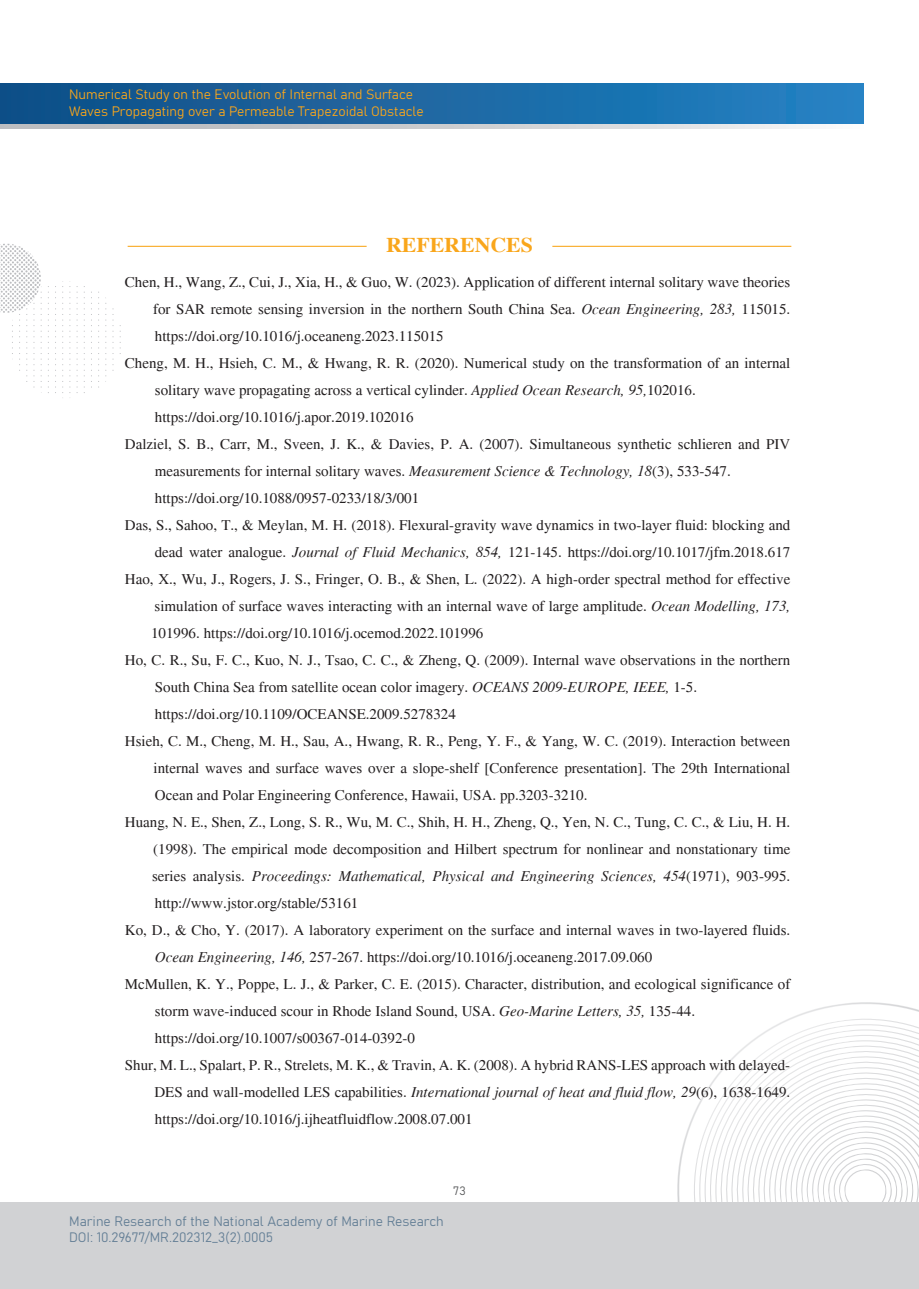
<style>
.page{position:relative;width:919px;height:1289px;background:#fff}
.page>*{position:absolute;margin:0;border:0;box-sizing:border-box;transform-origin:0 0}
.t1{font:700 21px "Times";color:#f9a61b;scale:1.04 1}
.t2{font:15px "Times";color:#231f20}
.t3{font:italic 15px "Times";color:#231f20}
.t4{font:13.5px/16.2px "Bahnschrift";color:#f9a61b}
.t5{font:13.5px/16.2px "Bahnschrift";color:#637e95}
.t6{font:12px "Bahnschrift";color:#57585a}
.s1{font-style:italic}
.s2{font-style:normal}
</style>
<div class="page">
<svg style="left:677px;top:1002px;width:241px;height:200px"></svg>
<svg style="left:693px;top:1018px;width:225px;height:184px"></svg>
<svg style="left:699px;top:1024px;width:219px;height:178px"></svg>
<svg style="left:704px;top:1029px;width:214px;height:173px"></svg>
<svg style="left:710px;top:1034px;width:208px;height:168px"></svg>
<svg style="left:715px;top:1040px;width:203px;height:162px"></svg>
<svg style="left:720px;top:1045px;width:198px;height:157px"></svg>
<svg style="left:726px;top:1050px;width:192px;height:152px"></svg>
<svg style="left:112px;top:308px;width:1px;height:63px"></svg>
<svg style="left:105px;top:297px;width:1px;height:85px"></svg>
<svg style="left:98px;top:291px;width:1px;height:96px"></svg>
<svg style="left:91px;top:291px;width:1px;height:96px"></svg>
<svg style="left:84px;top:286px;width:1px;height:107px"></svg>
<svg style="left:77px;top:286px;width:1px;height:107px"></svg>
<svg style="left:69px;top:281px;width:1px;height:117px"></svg>
<svg style="left:62px;top:281px;width:1px;height:117px"></svg>
<svg style="left:55px;top:286px;width:1px;height:107px"></svg>
<svg style="left:48px;top:286px;width:1px;height:107px"></svg>
<svg style="left:0;top:244px;width:42px;height:149px"></svg>
<div style="left:0;top:1202px;width:918px;height:86px;background:#d1d2d4"></div>
<svg style="left:0;top:124px;width:809px;height:4px;background:#cecfd1"></svg>
<div style="left:0;top:83px;width:863px;height:41px;background:linear-gradient(to right,#114e85,#2582c3)"></div>
<hr style="left:128px;top:246px;width:238px;height:1px;background:#f9a61b">
<hr style="left:552px;top:246px;width:239px;height:1px;background:#f9a61b">
<p class="t4" style="left:69px;top:86px;width:356px">Numerical Study on the Evolution of Internal and Surface<br>Waves Propagating over a Permeable Trapezoidal Obstacle</p>
<h1 class="t1" style="left:386px;top:233px;width:143px">REFERENCES</h1>
<p class="t2" style="left:125px;top:273px;width:667px">Chen, H., Wang, Z., Cui, J., Xia, H., &amp; Guo, W. (2023). Application of different internal solitary wave theories</p>
<p class="t2" style="left:153px;top:300px;width:638px">for SAR remote sensing inversion in the northern South China Sea. <span class="s1">Ocean Engineering, 283,</span> 115015.</p>
<p class="t2" style="left:155px;top:327px;width:290px">https://doi.org/10.1016/j.oceaneng.2023.115015</p>
<p class="t2" style="left:125px;top:354px;width:667px">Cheng, M. H., Hsieh, C. M., &amp; Hwang, R. R. (2020). Numerical study on the transformation of an internal</p>
<p class="t2" style="left:155px;top:381px;width:542px">solitary wave propagating across a vertical cylinder. <span class="s1">Applied Ocean Research, 95,</span>102016.</p>
<p class="t2" style="left:155px;top:408px;width:260px">https://doi.org/10.1016/j.apor.2019.102016</p>
<p class="t2" style="left:125px;top:435px;width:667px">Dalziel, S. B., Carr, M., Sveen, J. K., &amp; Davies, P. A. (2007). Simultaneous synthetic schlieren and PIV</p>
<p class="t2" style="left:155px;top:462px;width:577px">measurements for internal solitary waves. <span class="s1">Measurement Science &amp; Technology, 18</span>(3), 533-547.</p>
<p class="t2" style="left:155px;top:489px;width:266px">https://doi.org/10.1088/0957-0233/18/3/001</p>
<p class="t2" style="left:125px;top:516px;width:667px">Das, S., Sahoo, T., &amp; Meylan, M. H. (2018). Flexural-gravity wave dynamics in two-layer fluid: blocking and</p>
<p class="t2" style="left:155px;top:543px;width:637px">dead water analogue. <span class="s1">Journal of Fluid Mechanics, 854,</span> 121-145. https://doi.org/10.1017/jfm.2018.617</p>
<p class="t2" style="left:125px;top:570px;width:667px">Hao, X., Wu, J., Rogers, J. S., Fringer, O. B., &amp; Shen, L. (2022). A high-order spectral method for effective</p>
<p class="t2" style="left:155px;top:597px;width:637px">simulation of surface waves interacting with an internal wave of large amplitude. <span class="s1">Ocean Modelling, 173,</span></p>
<p class="t2" style="left:151px;top:624px;width:334px">101996. https://doi.org/10.1016/j.ocemod.2022.101996</p>
<p class="t2" style="left:125px;top:651px;width:667px">Ho, C. R., Su, F. C., Kuo, N. J., Tsao, C. C., &amp; Zheng, Q. (2009). Internal wave observations in the northern</p>
<p class="t2" style="left:155px;top:678px;width:543px">South China Sea from satellite ocean color imagery. <span class="s1">OCEANS 2009-EUROPE, IEEE,</span> 1-5.</p>
<p class="t2" style="left:155px;top:705px;width:302px">https://doi.org/10.1109/OCEANSE.2009.5278324</p>
<p class="t2" style="left:125px;top:732px;width:667px">Hsieh, C. M., Cheng, M. H., Sau, A., Hwang, R. R., Peng, Y. F., &amp; Yang, W. C. (2019). Interaction between</p>
<p class="t2" style="left:153px;top:759px;width:638px">internal waves and surface waves over a slope-shelf [Conference presentation]. The 29th International</p>
<p class="t2" style="left:155px;top:786px;width:434px">Ocean and Polar Engineering Conference, Hawaii, USA. pp.3203-3210.</p>
<p class="t2" style="left:125px;top:813px;width:667px">Huang, N. E., Shen, Z., Long, S. R., Wu, M. C., Shih, H. H., Zheng, Q., Yen, N. C., Tung, C. C., &amp; Liu, H. H.</p>
<p class="t2" style="left:153px;top:840px;width:638px">(1998). The empirical mode decomposition and Hilbert spectrum for nonlinear and nonstationary time</p>
<p class="t3" style="left:152px;top:868px;width:639px"><span class="s2">series analysis.</span> Proceedings: Mathematical, Physical and Engineering Sciences, 454<span class="s2">(1971), 903-995.</span></p>
<p class="t2" style="left:155px;top:894px;width:205px">http://www.jstor.org/stable/53161</p>
<p class="t2" style="left:125px;top:921px;width:667px">Ko, D., &amp; Cho, Y. (2017). A laboratory experiment on the surface and internal waves in two-layered fluids.</p>
<p class="t2" style="left:155px;top:948px;width:499px"><span class="s1">Ocean Engineering, 146,</span> 257-267. https://doi.org/10.1016/j.oceaneng.2017.09.060</p>
<p class="t2" style="left:125px;top:975px;width:667px">McMullen, K. Y., Poppe, L. J., &amp; Parker, C. E. (2015). Character, distribution, and ecological significance of</p>
<p class="t2" style="left:155px;top:1002px;width:541px">storm wave-induced scour in Rhode Island Sound, USA. <span class="s1">Geo-Marine Letters, 35,</span> 135-44.</p>
<p class="t2" style="left:155px;top:1029px;width:262px">https://doi.org/10.1007/s00367-014-0392-0</p>
<p class="t2" style="left:125px;top:1056px;width:667px">Shur, M. L., Spalart, P. R., Strelets, M. K., &amp; Travin, A. K. (2008). A hybrid RANS-LES approach with delayed-</p>
<p class="t2" style="left:154px;top:1083px;width:637px">DES and wall-modelled LES capabilities. <span class="s1">International journal of heat and fluid flow, 29</span>(6), 1638-1649.</p>
<p class="t2" style="left:155px;top:1110px;width:319px">https://doi.org/10.1016/j.ijheatfluidflow.2008.07.001</p>
<p class="t5" style="left:69px;top:1212px;width:376px">Marine Research of the National Academy of Marine Research<br>DOI: 10.29677/MR.202312_3(2).0005</p>
<p class="t6" style="left:453px;top:1181px;width:14px">73</p>
</div>
